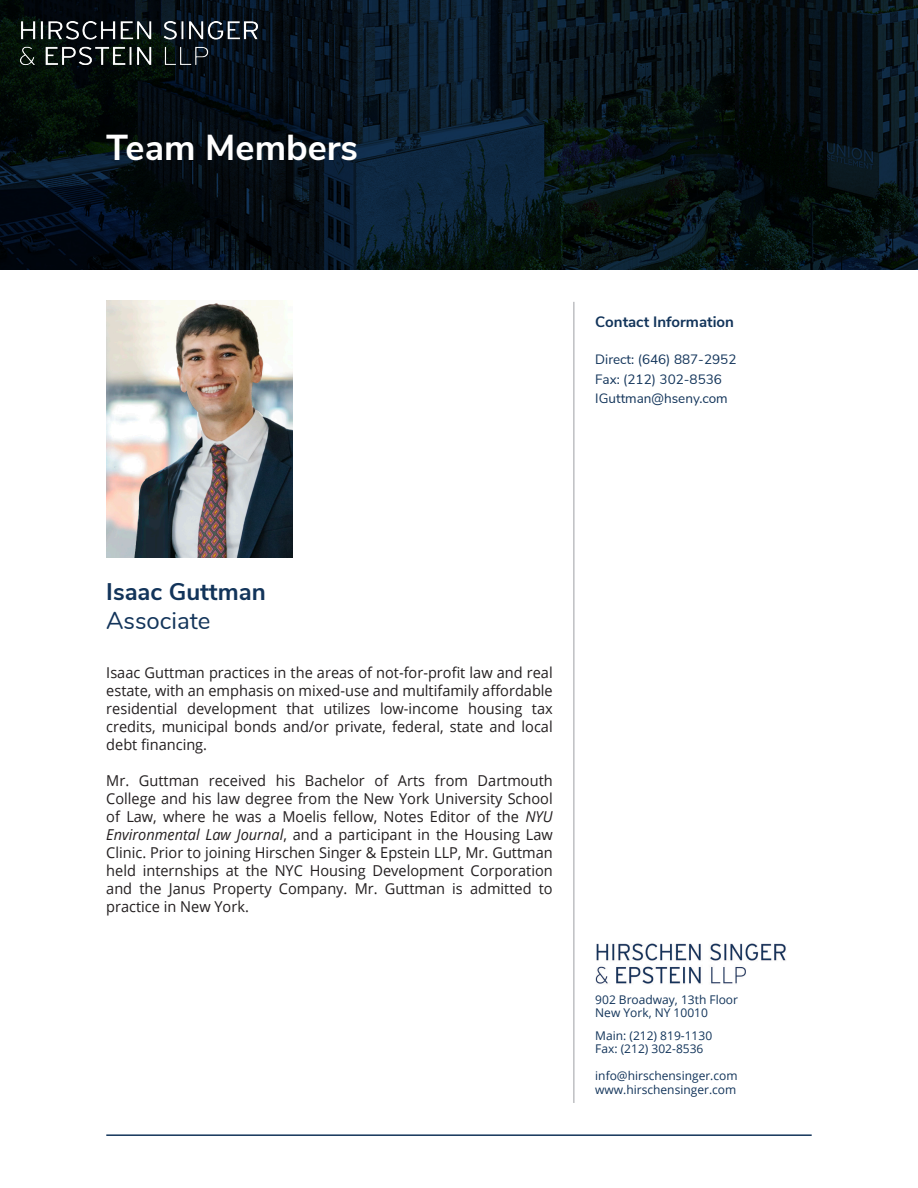
<style>
.page{position:relative;width:918px;height:1188px;background:#fff}
.page>*{position:absolute;margin:0;border:0;box-sizing:border-box;transform-origin:0 0}
.Page_Title{font:700 36px "Nunito Sans";color:#fff}
.Heading1{font:700 24px/28.8px "Nunito Sans";color:#12345a}
.Body_Text_-_Left{font:15px/18px "Open Sans";color:#231f20;text-align:justify}
.Heading3{font:700 15px "Nunito Sans";color:#12345a}
.Bullet_List{font:13.5px/19.5px "Nunito Sans";color:#12345a}
.t1{font:12px/13.5px "Open Sans";color:#12345a}
.s1{font-family:"Nunito";font-weight:400}
.s2{font-style:italic}
</style>
<div class="page">
<img style="left:595px;top:943px;width:191px;height:41px">
<hr style="left:106px;top:1134px;width:706px;height:2px;background:#12345a">
<hr style="left:574px;top:302px;width:1px;height:801px;background:#bcbdc0">
<svg style="left:0;top:0;width:918px;height:270px;background:#06131a"></svg>
<img style="left:20px;top:22px;width:238px;height:42px">
<img style="left:106px;top:300px;width:186px;height:258px">
<p class="Page_Title" style="left:106px;top:121px;width:253px">Team Members</p>
<p class="Heading3" style="left:595px;top:310px;width:140px">Contact Information</p>
<p class="Bullet_List" style="left:595px;top:349px;width:143px">Direct: (646) 887-2952<br>Fax: (212) 302-8536</p>
<p class="Bullet_List" style="left:595px;top:388px;width:134px">IGuttman@hseny.com</p>
<p class="Heading1" style="left:106px;top:576px;width:161px">Isaac Guttman<br><span class="s1">Associate</span></p>
<p class="Body_Text_-_Left" style="left:106px;top:663px;width:448px">Isaac Guttman practices in the areas of not-for-profit law and real estate, with an emphasis on mixed-use and multifamily affordable residential development that utilizes low-income housing tax credits, municipal bonds and/or private, federal, state and local debt financing.</p>
<p class="Body_Text_-_Left" style="left:106px;top:771px;width:448px">Mr. Guttman received his Bachelor of Arts from Dartmouth College and his law degree from the New York University School of Law, where he was a Moelis fellow, Notes Editor of the <span class="s2">NYU Environmental Law Journal</span>, and a participant in the Housing Law Clinic. Prior to joining Hirschen Singer &amp; Epstein LLP, Mr. Guttman held internships at the NYC Housing Development Corporation and the Janus Property Company. Mr. Guttman is admitted to practice in New York.</p>
<p class="t1" style="left:595px;top:992px;width:144px">902 Broadway, 13th Floor<br>New York, NY 10010</p>
<p class="t1" style="left:595px;top:1028px;width:118px">Main: (212) 819-1130<br>Fax: (212) 302-8536</p>
<p class="t1" style="left:595px;top:1069px;width:144px">info@hirschensinger.com www.hirschensinger.com</p>
</div>
